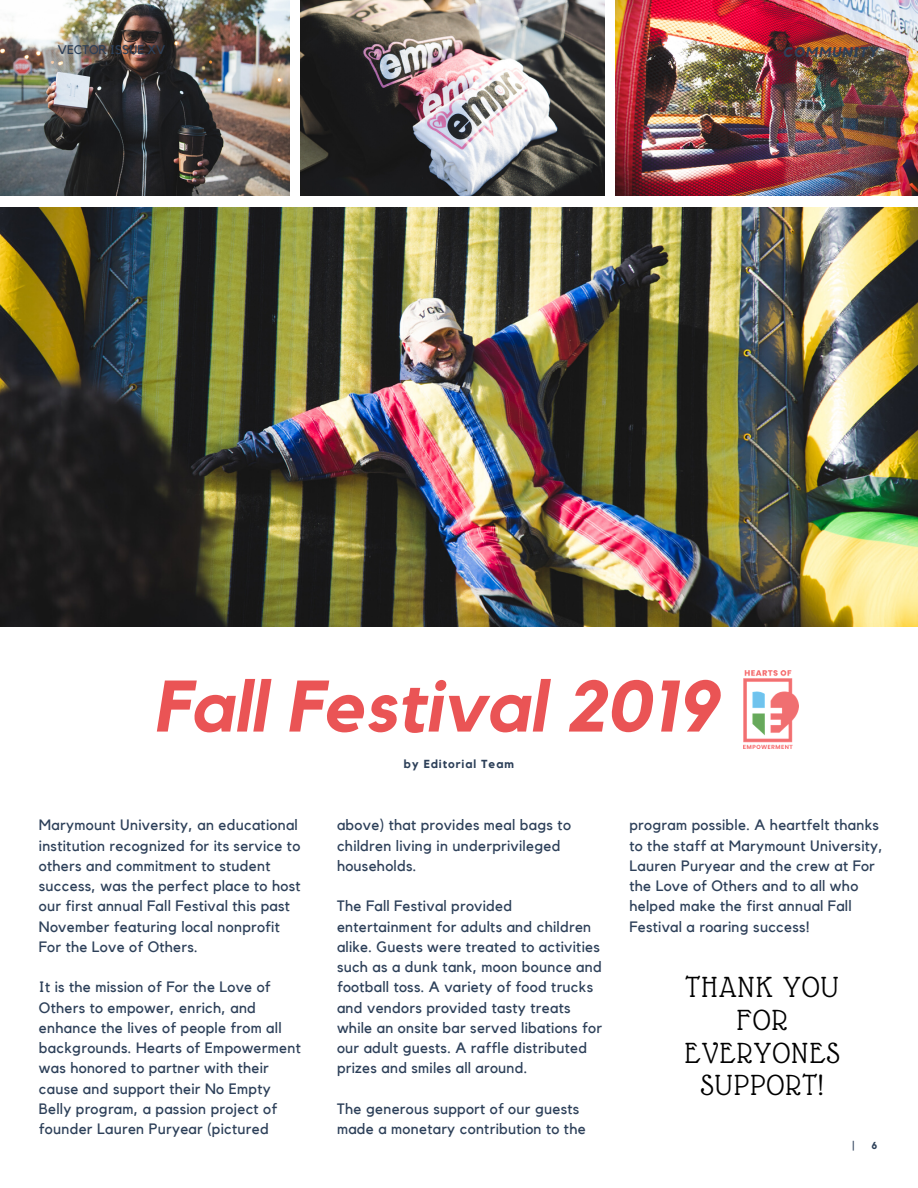
<style>
.page{position:relative;width:918px;height:1188px;background:#fff}
.page>*{position:absolute;margin:0;border:0;box-sizing:border-box;transform-origin:0 0}
.t1{font:italic 700 72px "Kollektif";color:#ea5455}
.t2{font:31.65px/32.8px "Glass Antiqua";letter-spacing:.045em;color:#000;text-align:center}
.t3{font:15px/20.2px "Kollektif";letter-spacing:.02em;color:#2d4059}
.t4{font:italic 700 13.95px "Kollektif";letter-spacing:.08em;color:#2d4059}
.t5{font:12.45px "Kollektif";color:#2d4059}
.t6{font:700 11.7px "Kollektif";letter-spacing:.08em;color:#2d4059}
.t7{font:700 10.05px "Kollektif";color:#2d4059}
</style>
<div class="page">
<img style="left:0;top:207px;width:918px;height:420px">
<img style="left:300px;top:0;width:304px;height:196px">
<img style="left:615px;top:0;width:303px;height:196px">
<img style="left:0;top:0;width:289px;height:196px">
<img style="left:743px;top:670px;width:55px;height:79px">
<p class="t5" style="left:58px;top:44px;width:109px">VECTOR ISSUE XV</p>
<p class="t4" style="left:783px;top:46px;width:97px">COMMUNITY</p>
<h1 class="t1" style="left:153px;top:673px;width:566px">Fall Festival 2019</h1>
<p class="t6" style="left:404px;top:759px;width:112px">by Editorial Team</p>
<p class="t3" style="left:337px;top:816px;width:235px">above) that provides meal bags to children living in underprivileged households.</p>
<p class="t3" style="left:337px;top:897px;width:267px">The Fall Festival provided entertainment for adults and children alike. Guests were treated to activities such as a dunk tank, moon bounce and football toss. A variety of food trucks and vendors provided tasty treats while an onsite bar served libations for our adult guests. A raffle distributed prizes and smiles all around.</p>
<p class="t3" style="left:337px;top:1099px;width:250px">The generous support of our guests made a monetary contribution to the</p>
<p class="t3" style="left:629px;top:816px;width:255px">program possible. A heartfelt thanks to the staff at Marymount University, Lauren Puryear and the crew at For the Love of Others and to all who helped make the first annual Fall Festival a roaring success!</p>
<p class="t3" style="left:39px;top:816px;width:263px">Marymount University, an educational institution recognized for its service to others and commitment to student success, was the perfect place to host our first annual Fall Festival this past November featuring local nonprofit For the Love of Others.</p>
<p class="t3" style="left:39px;top:978px;width:263px">It is the mission of For the Love of Others to empower, enrich, and enhance the lives of people from all backgrounds. Hearts of Empowerment was honored to partner with their cause and support their No Empty Belly program, a passion project of founder Lauren Puryear (pictured</p>
<h2 class="t2" style="left:685px;top:970px;width:156px">THANK YOU<br>FOR<br>EVERYONES<br>SUPPORT!</h2>
<p class="t7" style="left:853px;top:1141px;width:3px">|</p>
<p class="t7" style="left:872px;top:1141px;width:7px">6</p>
</div>
